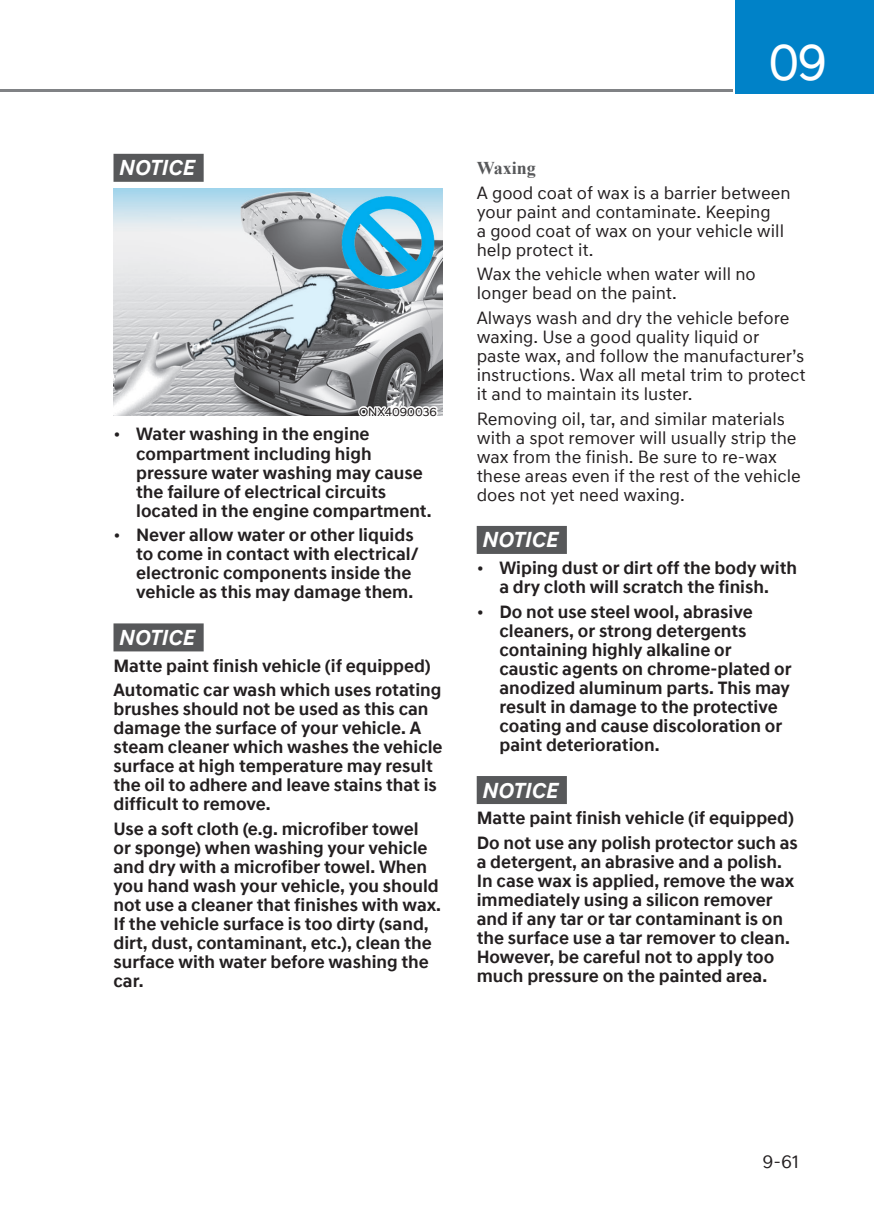
<style>
.page{position:relative;width:874px;height:1225px;background:#fff}
.page>*{position:absolute;margin:0;border:0;box-sizing:border-box;transform-origin:0 0}
.t1{font:52px "Hyundai Sans Head Office";color:#fff;scale:.9 1}
.t2{font:italic 700 22px "Hyundai Sans Text Office";color:#fff}
.t3{font:19px "Hyundai Sans Text Office";color:#231f20}
.t4{font:700 18px/19px "Hyundai Sans Text Office";color:#231f20}
.t5{font:18px/19px "Hyundai Sans Text Office";color:#231f20}
.t6{font:700 18px "Times New Roman";color:#57585a}
.t7{font:12px "Hyundai Sans Head Office";color:#231f20}
.s1{font-weight:400}
</style>
<div class="page">
<div style="left:734px;top:0;width:139px;height:94px;background:#0082c8"></div>
<hr style="left:17px;top:90px;width:714px;height:2px;background:#808285">
<hr style="left:0;top:90px;width:34px;height:2px;background:#808285">
<div style="left:113px;top:154px;width:90px;height:28px;background:#57585a"></div>
<div style="left:113px;top:623px;width:90px;height:28px;background:#57585a"></div>
<img style="left:113px;top:189px;width:329px;height:226px">
<svg style="left:356px;top:401px;width:84px;height:15px"></svg>
<div style="left:476px;top:526px;width:90px;height:28px;background:#57585a"></div>
<div style="left:476px;top:776px;width:90px;height:28px;background:#57585a"></div>
<p class="t2" style="left:119px;top:154px;width:77px">NOTICE</p>
<p class="t7" style="left:359px;top:404px;width:79px">ONX4090036</p>
<p class="t4" style="left:136px;top:425px;width:297px;text-indent:-23px"><span class="s1">•</span> Water washing in the engine compartment including high pressure water washing may cause the failure of electrical circuits located in the engine compartment.</p>
<p class="t4" style="left:136px;top:525px;width:284px;text-indent:-23px"><span class="s1">•</span> Never allow water or other liquids to come in contact with electrical/ electronic components inside the vehicle as this may damage them.</p>
<p class="t2" style="left:119px;top:624px;width:77px">NOTICE</p>
<p class="t4" style="left:113px;top:653px;width:329px;line-height:24.6px">Matte paint finish vehicle (if equipped)<br>Automatic car wash which uses rotating</p>
<p class="t4" style="left:113px;top:699px;width:330px">brushes should not be used as this can damage the surface of your vehicle. A steam cleaner which washes the vehicle surface at high temperature may result the oil to adhere and leave stains that is difficult to remove.</p>
<p class="t4" style="left:113px;top:819px;width:329px">Use a soft cloth (e.g. microfiber towel<br>or sponge) when washing your vehicle and dry with a microfiber towel. When you hand wash your vehicle, you should not use a cleaner that finishes with wax.<br>If the vehicle surface is too dirty (sand, dirt, dust, contaminant, etc.), clean the surface with water before washing the car.</p>
<h1 class="t1" style="left:768px;top:32px;width:66px">09</h1>
<p class="t6" style="left:476px;top:155px;width:61px">Waxing</p>
<p class="t5" style="left:476px;top:183px;width:315px">A good coat of wax is a barrier between your paint and contaminate. Keeping<br>a good coat of wax on your vehicle will help protect it.</p>
<p class="t5" style="left:476px;top:265px;width:280px">Wax the vehicle when water will no longer bead on the paint.</p>
<p class="t5" style="left:476px;top:308px;width:330px">Always wash and dry the vehicle before waxing. Use a good quality liquid or paste wax, and follow the manufacturer’s instructions. Wax all metal trim to protect it and to maintain its luster.</p>
<p class="t5" style="left:476px;top:409px;width:325px">Removing oil, tar, and similar materials with a spot remover will usually strip the wax from the finish. Be sure to re-wax these areas even if the rest of the vehicle does not yet need waxing.</p>
<p class="t2" style="left:482px;top:526px;width:77px">NOTICE</p>
<p class="t4" style="left:476px;top:558px;width:321px;text-align:center"><span class="s1">•</span> Wiping dust or dirt off the body with a dry cloth will scratch the finish.</p>
<p class="t4" style="left:499px;top:602px;width:293px;text-indent:-23px"><span class="s1">•</span> Do not use steel wool, abrasive cleaners, or strong detergents containing highly alkaline or caustic agents on chrome-plated or anodized aluminum parts. This may result in damage to the protective coating and cause discoloration or paint deterioration.</p>
<p class="t2" style="left:482px;top:776px;width:77px">NOTICE</p>
<p class="t4" style="left:476px;top:805px;width:322px;line-height:24.6px">Matte paint finish vehicle (if equipped)<br>Do not use any polish protector such as</p>
<p class="t4" style="left:476px;top:852px;width:319px">a detergent, an abrasive and a polish.<br>In case wax is applied, remove the wax immediately using a silicon remover and if any tar or tar contaminant is on the surface use a tar remover to clean.<br>However, be careful not to apply too much pressure on the painted area.</p>
<p class="t3" style="left:762px;top:1149px;width:38px">9-61</p>
</div>
